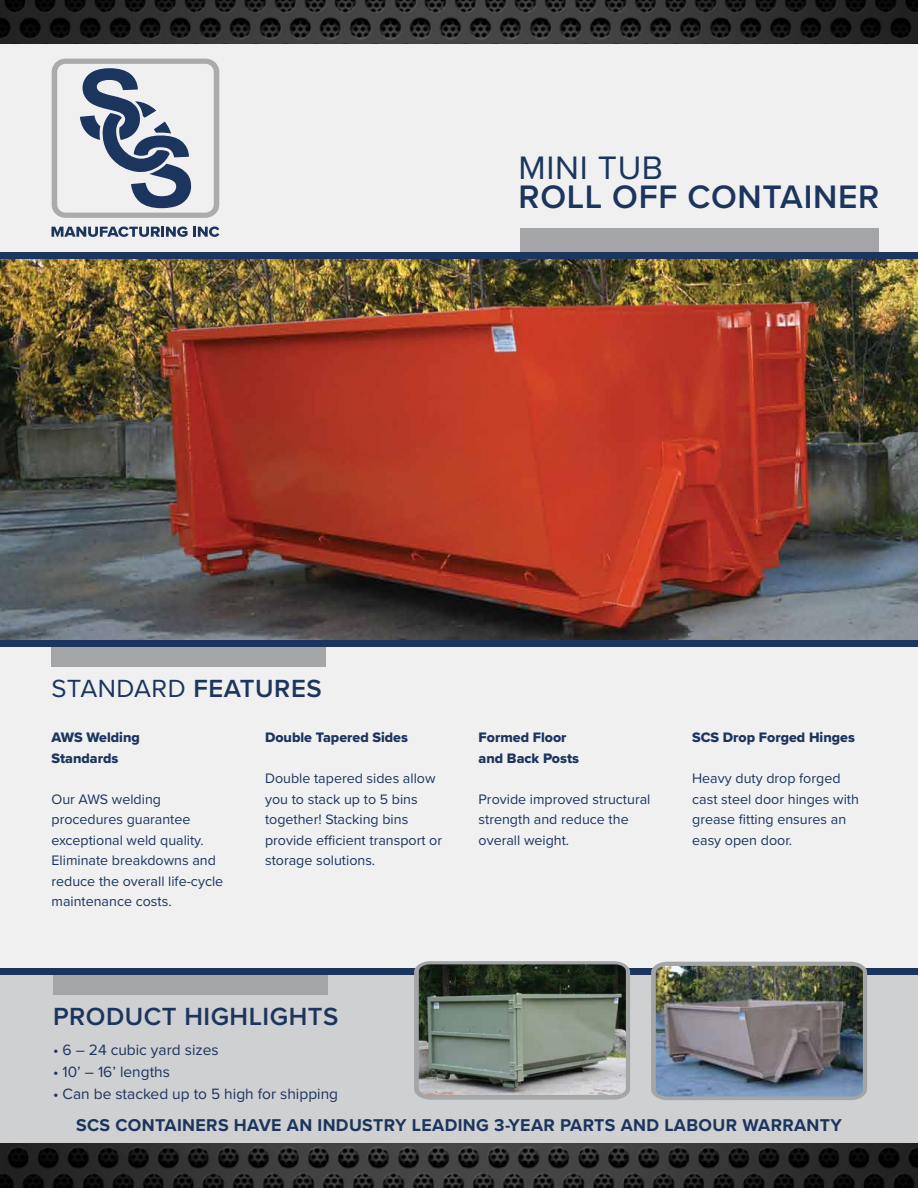
<style>
.page{position:relative;width:918px;height:1188px;background:#fff}
.page>*{position:absolute;margin:0;border:0;box-sizing:border-box;transform-origin:0 0}
.t1{font:600 33.75px "Proxima Nova";letter-spacing:.02em;color:#1c355e}
.t2{font:33.75px "Proxima Nova";letter-spacing:.02em;color:#1c355e}
.t3{font:600 25.8px "Proxima Nova";letter-spacing:.02em;color:#1c355e}
.t4{font:25.8px "Proxima Nova";letter-spacing:.02em;color:#1c355e}
.t5{font:700 17.7px "Proxima Nova";letter-spacing:.02em;color:#1c355e}
.t6{font:15.45px "Proxima Nova";color:#1c355e}
.t7{font:14.25px/20.5px "Proxima Nova";color:#1c355e}
.t8{font:14.25px/20.5px "Proxima Nova Extrabld";color:#1c355e}
.s1{font-weight:600}
</style>
<div class="page">
<img style="left:0;top:259px;width:918px;height:381px">
<div style="left:0;top:645px;width:918px;height:543px;background:#f0f0f0"></div>
<img style="left:0;top:1142px;width:918px;height:46px">
<div style="left:0;top:973px;width:918px;height:169px;background:#cfd0d1"></div>
<div style="left:53px;top:972px;width:275px;height:23px;background:#a3a5a6"></div>
<div style="left:0;top:968px;width:918px;height:7px;background:#1c355e"></div>
<div style="left:0;top:13px;width:918px;height:245px;background:#f0f0f0"></div>
<img style="left:0;top:0;width:918px;height:44px">
<div style="left:520px;top:228px;width:359px;height:29px;background:#a3a5a6"></div>
<div style="left:51px;top:645px;width:275px;height:22px;background:#a3a5a6"></div>
<div style="left:0;top:252px;width:918px;height:7px;background:#1c355e"></div>
<div style="left:0;top:640px;width:918px;height:7px;background:#1c355e"></div>
<svg style="left:651px;top:962px;width:216px;height:138px;background:#a3a6a8"></svg>
<img style="left:656px;top:966px;width:207px;height:130px">
<svg style="left:414px;top:961px;width:216px;height:139px;background:#a7a9aa"></svg>
<img style="left:419px;top:964px;width:207px;height:131px">
<svg style="left:52px;top:59px;width:167px;height:159px"></svg>
<svg style="left:52px;top:227px;width:167px;height:10px"></svg>
<h1 class="t2" style="left:518px;top:154px;width:146px">MINI TUB</h1>
<h1 class="t1" style="left:518px;top:182px;width:362px">ROLL OFF CONTAINER</h1>
<h2 class="t4" style="left:51px;top:677px;width:272px">STANDARD <span class="s1">FEATURES</span></h2>
<p class="t8" style="left:51px;top:728px;width:90px">AWS Welding<br>Standards</p>
<p class="t7" style="left:51px;top:789px;width:173px">Our AWS welding procedures guarantee exceptional weld quality.<br>Eliminate breakdowns and reduce the overall life-cycle maintenance costs.</p>
<p class="t8" style="left:265px;top:728px;width:144px">Double Tapered Sides</p>
<p class="t7" style="left:265px;top:769px;width:179px">Double tapered sides allow you to stack up to 5 bins together! Stacking bins provide efficient transport or storage solutions.</p>
<p class="t8" style="left:479px;top:728px;width:102px">Formed Floor and Back Posts</p>
<p class="t7" style="left:479px;top:789px;width:173px">Provide improved structural strength and reduce the overall weight.</p>
<h2 class="t3" style="left:53px;top:1005px;width:287px">PRODUCT HIGHLIGHTS</h2>
<p class="t6" style="left:53px;top:1043px;width:167px">• 6 – 24 cubic yard sizes</p>
<p class="t6" style="left:53px;top:1065px;width:119px">• 10’ – 16’ lengths</p>
<p class="t6" style="left:53px;top:1088px;width:287px">• Can be stacked up to 5 high for shipping</p>
<p class="t8" style="left:692px;top:728px;width:164px">SCS Drop Forged Hinges</p>
<p class="t7" style="left:692px;top:769px;width:168px">Heavy duty drop forged cast steel door hinges with grease fitting ensures an easy open door.</p>
<p class="t5" style="left:76px;top:1117px;width:767px">SCS CONTAINERS HAVE AN INDUSTRY LEADING 3-YEAR PARTS AND LABOUR WARRANTY</p>
</div>
